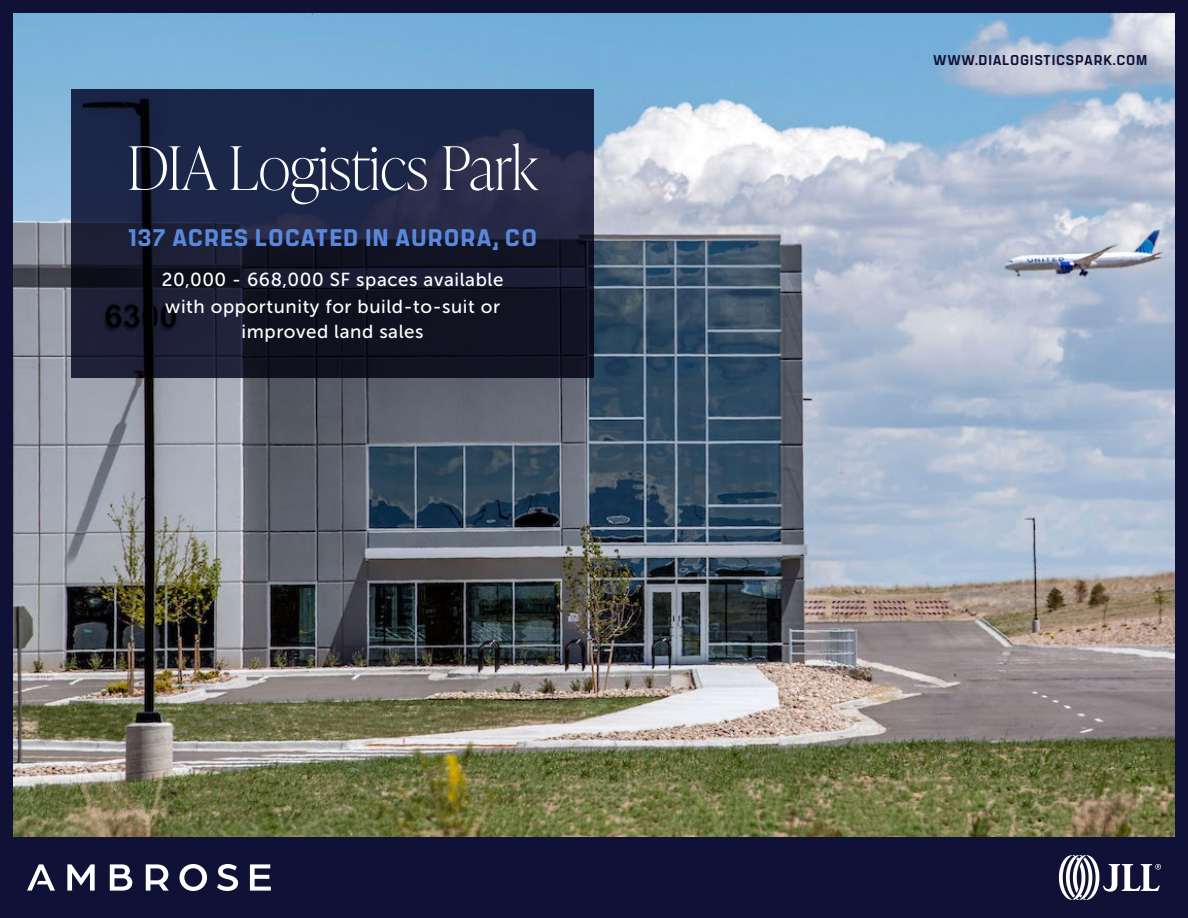
<style>
.page{position:relative;width:1188px;height:918px;background:#0f1136}
.page>*{position:absolute;margin:0;border:0;box-sizing:border-box;transform-origin:0 0}
.t1{font:100 60px "Ivy Presto Display";color:#fff}
.t2{font:800 24px "Manifold CF";letter-spacing:.04em;color:#5989dd}
.t3{font:18.75px "Museo Sans 500";letter-spacing:.03em;color:#fff}
.t4{font:800 14.25px "Manifold CF";letter-spacing:.05em;color:#0f1136}
</style>
<div class="page">
<img style="left:14px;top:14px;width:1160px;height:823px">
<svg style="left:27px;top:864px;width:28px;height:27px"></svg>
<svg style="left:67px;top:864px;width:28px;height:27px"></svg>
<svg style="left:110px;top:864px;width:22px;height:27px"></svg>
<svg style="left:146px;top:864px;width:23px;height:27px"></svg>
<svg style="left:179px;top:864px;width:28px;height:27px"></svg>
<svg style="left:217px;top:864px;width:21px;height:27px"></svg>
<svg style="left:250px;top:864px;width:21px;height:27px"></svg>
<svg style="left:1059px;top:855px;width:102px;height:45px"></svg>
<svg style="left:71px;top:90px;width:523px;height:288px"></svg>
<p class="t1" style="left:127px;top:125px;width:412px">DIA Logistics Park</p>
<p class="t2" style="left:128px;top:219px;width:411px">137 ACRES LOCATED IN AURORA, CO</p>
<p class="t3" style="left:162px;top:269px;width:343px">20,000 - 668,000 SF spaces available</p>
<p class="t3" style="left:165px;top:297px;width:336px">with opportunity for build-to-suit or</p>
<p class="t3" style="left:242px;top:321px;width:184px">improved land sales</p>
<p class="t4" style="left:933px;top:50px;width:216px">WWW.DIALOGISTICSPARK.COM</p>
</div>
